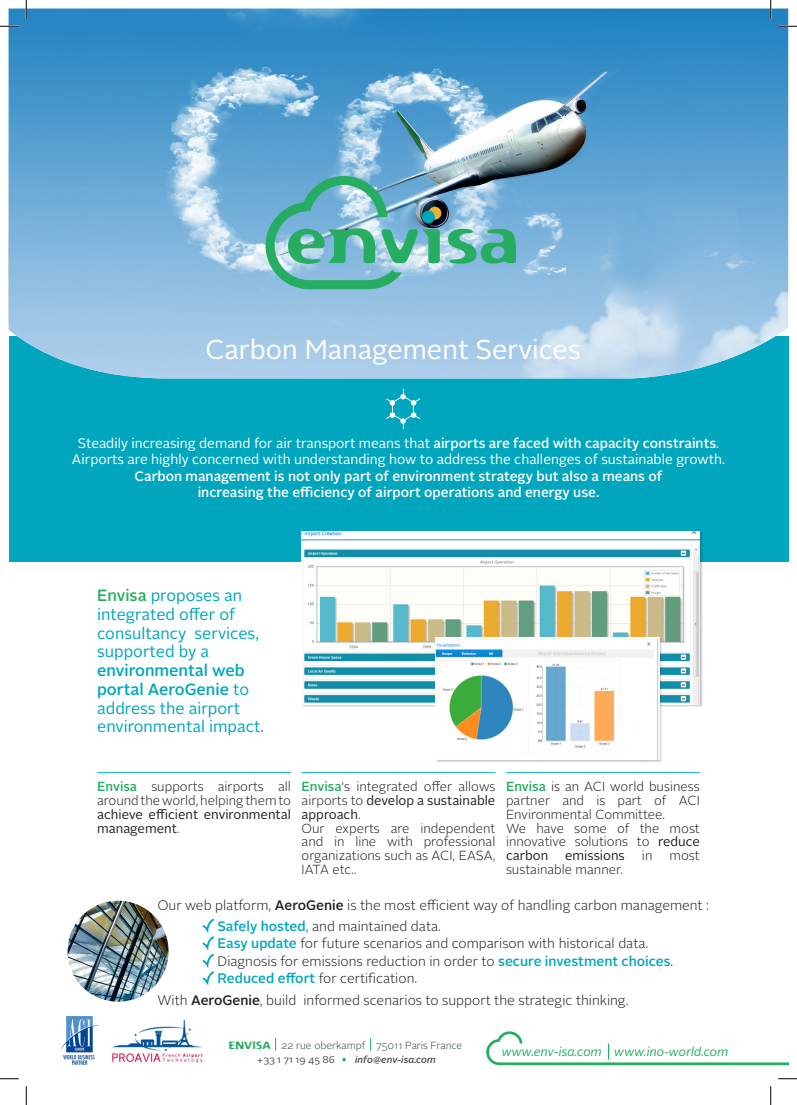
<style>
.page{position:relative;width:797px;height:1105px;background:#fff}
.page>*{position:absolute;margin:0;border:0;box-sizing:border-box;transform-origin:0 0}
.t1{font:68.88px "Flexure";color:#26ad61}
.t2{font:27.12px "Alright Sans";color:#fff}
.t3{font:16.25px/18.8px "Alright Sans";color:#00a6bd}
.t4{font:300 13.75px "Alright Sans";color:#231f20}
.t5{font:13.75px "Alright Sans";color:#fff}
.t6{font:500 13.75px "Alright Sans";color:#fff}
.t7{font:300 13.12px/13.8px "Alright Sans";color:#231f20;text-align:justify}
.t8{font:13.12px "Alright Sans";color:#231f20}
.t9{font:italic 12.5px "Alright Sans";color:#26ad61}
.t10{font:300 10.25px "Alright Sans";color:#30444e}
.t11{font:italic 500 9.75px "Alright Sans";letter-spacing:-.005em;color:#474d51}
.t12{font:9.75px "Alright Sans";letter-spacing:-.005em;color:#474d51}
.s1{font-weight:500}
.s2{font-weight:500;color:#26ad61}
.s3{font-weight:400}
.s4{font-weight:500;color:#00a6bd}
.s5{font-family:"Flexure";font-weight:400;color:#26ad61}
</style>
<div class="page">
<div style="left:9px;top:336px;width:779px;height:225px;background:#00a6bd"></div>
<img style="left:9px;top:9px;width:779px;height:369px">
<div style="left:428px;top:207px;width:13px;height:13px;background:#edb330;border-radius:50%"></div>
<div style="left:422px;top:211px;width:13px;height:12px;background:#00a6bd;border-radius:50%"></div>
<svg style="left:265px;top:176px;width:137px;height:113px;background:#7ebcc8"></svg>
<svg style="left:202px;top:919px;width:12px;height:67px"></svg>
<img style="left:302px;top:531px;width:397px;height:174px">
<div style="left:435px;top:637px;width:226px;height:126px;background:#231f20;opacity:.26"></div>
<img style="left:436px;top:637px;width:223px;height:123px">
<svg style="left:486px;top:1031px;width:302px;height:34px"></svg>
<svg style="left:386px;top:389px;width:34px;height:39px"></svg>
<img style="left:68px;top:901px;width:101px;height:101px;border-radius:50px">
<hr style="left:97px;top:772px;width:194px;height:1px;background:#00a6bd">
<hr style="left:301px;top:772px;width:194px;height:1px;background:#00a6bd">
<hr style="left:506px;top:772px;width:193px;height:1px;background:#00a6bd">
<svg style="left:275px;top:1038px;width:1px;height:12px"></svg>
<svg style="left:370px;top:1038px;width:1px;height:12px"></svg>
<svg style="left:342px;top:1058px;width:4px;height:3px"></svg>
<img style="left:61px;top:1016px;width:39px;height:49px">
<img style="left:112px;top:1020px;width:91px;height:43px">
<svg style="left:0;top:25px;width:19px;height:2px"></svg>
<svg style="left:778px;top:25px;width:19px;height:2px"></svg>
<svg style="left:0;top:1078px;width:19px;height:1px"></svg>
<svg style="left:778px;top:1078px;width:19px;height:1px"></svg>
<svg style="left:25px;top:0;width:2px;height:19px"></svg>
<svg style="left:25px;top:1086px;width:2px;height:19px"></svg>
<svg style="left:770px;top:0;width:1px;height:19px"></svg>
<svg style="left:770px;top:1086px;width:1px;height:19px"></svg>
<h1 class="t1" style="left:285px;top:196px;width:236px">envisa</h1>
<p class="t2" style="left:205px;top:331px;width:377px">Carbon Management Services</p>
<p class="t5" style="left:78px;top:434px;width:643px">Steadily increasing demand for air transport means that <span class="s1">airports are faced with capacity constraints</span>.</p>
<p class="t5" style="left:72px;top:450px;width:654px">Airports are highly concerned with understanding how to address the challenges of sustainable growth.</p>
<p class="t6" style="left:134px;top:467px;width:529px">Carbon management is not only part of environment strategy but also a means of</p>
<p class="t6" style="left:198px;top:483px;width:403px">increasing the efficiency of airport operations and energy use.</p>
<p class="t3" style="left:97px;top:586px;width:168px"><span class="s2">Envisa</span> proposes an integrated offer of consultancy services, supported by a <span class="s1">environmental web portal AeroGenie</span> to address the airport environmental impact.</p>
<p class="t7" style="left:97px;top:780px;width:195px"><span class="s2">Envisa</span> supports airports all around the world, helping them to <span class="s3">achieve efficient environmental management</span>.</p>
<p class="t7" style="left:301px;top:780px;width:195px"><span class="s2">Envisa</span>‘s integrated offer allows airports to <span class="s3">develop a sustainable approach</span>.</p>
<p class="t7" style="left:301px;top:821px;width:195px">Our experts are independent and in line with professional organizations such as ACI, EASA, IATA etc..</p>
<p class="t7" style="left:506px;top:780px;width:195px"><span class="s2">Envisa</span> is an ACI world business partner and is part of ACI Environmental Committee.</p>
<p class="t7" style="left:506px;top:821px;width:195px">We have some of the most innovative solutions to <span class="s3">reduce carbon</span></p>
<p class="t8" style="left:565px;top:847px;width:61px">emissions</p>
<p class="t7" style="left:642px;top:849px;width:12px">in</p>
<p class="t7" style="left:669px;top:849px;width:32px">most</p>
<p class="t7" style="left:506px;top:863px;width:119px">sustainable manner.</p>
<p class="t4" style="left:157px;top:896px;width:553px">Our web platform, <span class="s1">AeroGenie</span> is the most efficient way of handling carbon management :</p>
<p class="t4" style="left:217px;top:917px;width:225px"><span class="s4">Safely hosted</span>, and maintained data.</p>
<p class="t4" style="left:217px;top:934px;width:432px"><span class="s4">Easy update</span> for future scenarios and comparison with historical data.</p>
<p class="t4" style="left:217px;top:952px;width:457px">Diagnosis for emissions reduction in order to <span class="s4">secure investment choices</span>.</p>
<p class="t4" style="left:217px;top:969px;width:201px"><span class="s4">Reduced effort</span> for certification.</p>
<p class="t4" style="left:157px;top:991px;width:472px">With <span class="s1">AeroGenie</span>, build informed scenarios to support the strategic thinking.</p>
<p class="t10" style="left:228px;top:1039px;width:235px"><span class="s5">ENVISA</span> 22 rue oberkampf 75011 Paris France</p>
<p class="t12" style="left:257px;top:1053px;width:79px">+33 1 71 19 45 86</p>
<p class="t11" style="left:355px;top:1053px;width:82px">info@env-isa.com</p>
<p class="t9" style="left:502px;top:1043px;width:228px">www.env-isa.com www.ino-world.com</p>
</div>
